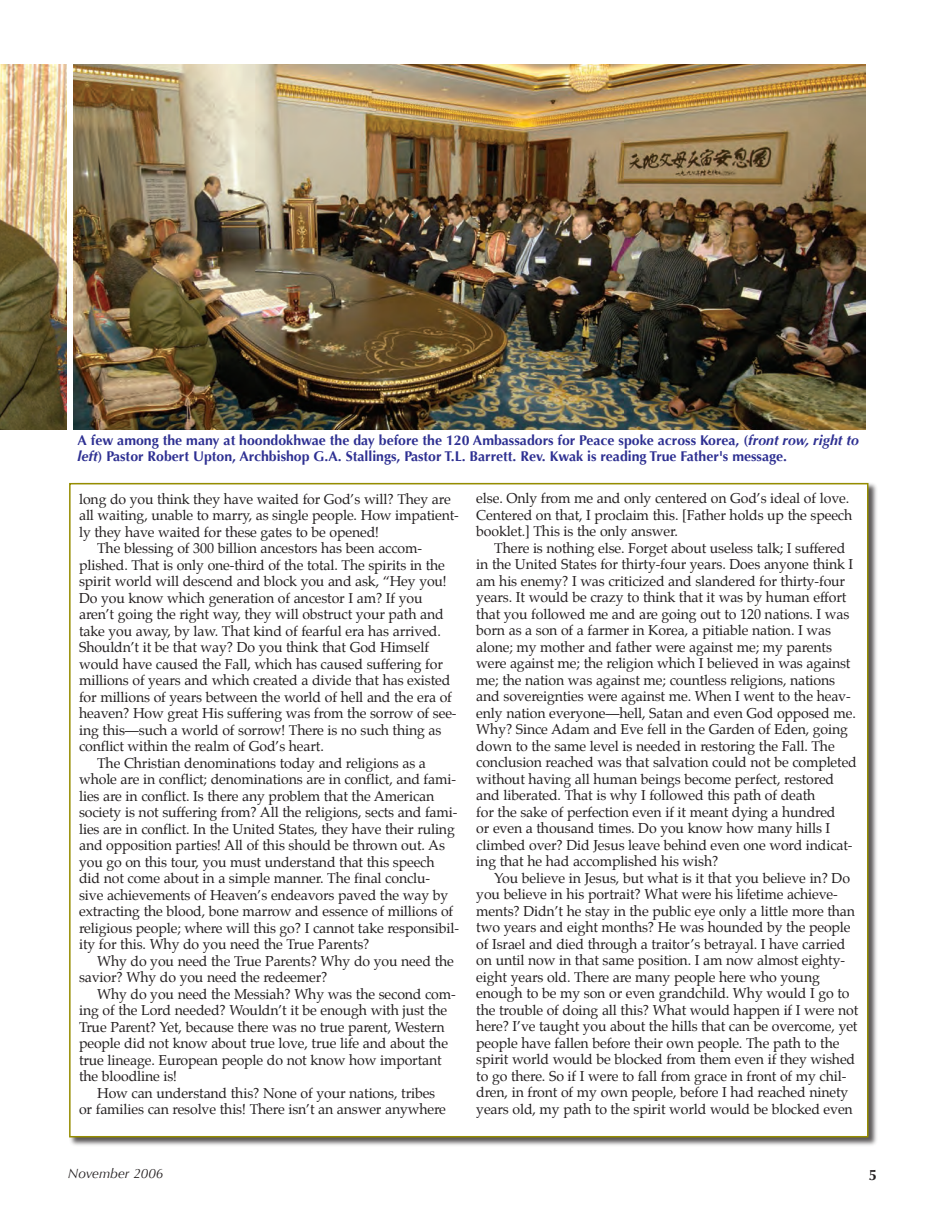
<style>
.page{position:relative;width:944px;height:1212px;background:#fff}
.page>*{position:absolute;margin:0;border:0;box-sizing:border-box;transform-origin:0 0}
.Text{font:14.1px/16.5px "Palatino";letter-spacing:-.01em;color:#231f20}
.t1{font:700 14.1px/16.5px "Optima";color:#2e3092}
.t2{font:italic 13.5px "Optima";color:#231f20}
.s1{font-style:italic}
</style>
<div class="page">
<div style="left:68px;top:482px;width:810px;height:665px;background:#231f20;opacity:.75"></div>
<div style="left:70px;top:484px;width:798px;height:653px;background:#fff"></div>
<img style="left:73px;top:64px;width:793px;height:366px">
<img style="left:0;top:64px;width:66px;height:366px">
<p class="t1" style="left:78px;top:432px;width:783px">A few among the many at hoondokhwae the day before the 120 Ambassadors for Peace spoke across Korea, (<span class="s1">front row, right to left</span>) Pastor Robert Upton, Archbishop G.A. Stallings, Pastor T.L. Barrett. Rev. Kwak is reading True Father's message.</p>
<p class="Text" style="left:79px;top:492px;width:381px">long do you think they have waited for God’s will? They are all waiting, unable to marry, as single people. How impatient&shy;ly they have waited for these gates to be opened!</p>
<p class="Text" style="left:79px;top:541px;width:379px;text-indent:18px">The blessing of 300 billion ancestors has been accom&shy;plished. That is only one-third of the total. The spirits in the spirit world will descend and block you and ask, “Hey you!<br>Do you know which generation of ancestor I am? If you aren’t going the right way, they will obstruct your path and take you away, by law. That kind of fearful era has arrived.<br>Shouldn’t it be that way? Do you think that God Himself would have caused the Fall, which has caused suffering for millions of years and which created a divide that has existed for millions of years between the world of hell and the era of heaven? How great His suffering was from the sorrow of see&shy;ing this—such a world of sorrow! There is no such thing as conflict within the realm of God’s heart.</p>
<p class="Text" style="left:79px;top:756px;width:381px;text-indent:18px">The Christian denominations today and religions as a whole are in conflict; denominations are in conflict, and fami&shy;lies are in conflict. Is there any problem that the American society is not suffering from? All the religions, sects and fami&shy;lies are in conflict. In the United States, they have their ruling and opposition parties! All of this should be thrown out. As you go on this tour, you must understand that this speech did not come about in a simple manner. The final conclu-<br>sive achievements of Heaven’s endeavors paved the way by extracting the blood, bone marrow and essence of millions of religious people; where will this go? I cannot take responsibil&shy;ity for this. Why do you need the True Parents?</p>
<p class="Text" style="left:79px;top:954px;width:376px;text-indent:18px">Why do you need the True Parents? Why do you need the savior? Why do you need the redeemer?</p>
<p class="Text" style="left:79px;top:986px;width:378px;text-indent:18px">Why do you need the Messiah? Why was the second com&shy;ing of the Lord needed? Wouldn’t it be enough with just the True Parent? Yet, because there was no true parent, Western people did not know about true love, true life and about the true lineage. European people do not know how important the bloodline is!</p>
<p class="Text" style="left:79px;top:1085px;width:368px;text-align:center">How can understand this? None of your nations, tribes<br>or families can resolve this! There isn’t an answer anywhere</p>
<p class="Text" style="left:476px;top:491px;width:377px">else. Only from me and only centered on God’s ideal of love.<br>Centered on that, I proclaim this. [Father holds up the speech booklet.] This is the only answer.</p>
<p class="Text" style="left:476px;top:541px;width:382px;text-indent:18px">There is nothing else. Forget about useless talk; I suffered in the United States for thirty-four years. Does anyone think I am his enemy? I was criticized and slandered for thirty-four years. It would be crazy to think that it was by human effort that you followed me and are going out to 120 nations. I was born as a son of a farmer in Korea, a pitiable nation. I was alone; my mother and father were against me; my parents were against me; the religion which I believed in was against me; the nation was against me; countless religions, nations and sovereignties were against me. When I went to the heav&shy;enly nation everyone—hell, Satan and even God opposed me.<br>Why? Since Adam and Eve fell in the Garden of Eden, going down to the same level is needed in restoring the Fall. The conclusion reached was that salvation could not be completed without having all human beings become perfect, restored and liberated. That is why I followed this path of death<br>for the sake of perfection even if it meant dying a hundred<br>or even a thousand times. Do you know how many hills I climbed over? Did Jesus leave behind even one word indicat&shy;ing that he had accomplished his wish?</p>
<p class="Text" style="left:476px;top:871px;width:383px;text-indent:18px">You believe in Jesus, but what is it that you believe in? Do you believe in his portrait? What were his lifetime achieve&shy;ments? Didn’t he stay in the public eye only a little more than two years and eight months? He was hounded by the people of Israel and died through a traitor’s betrayal. I have carried on until now in that same position. I am now almost eighty&shy;eight years old. There are many people here who young enough to be my son or even grandchild. Why would I go to the trouble of doing all this? What would happen if I were not here? I’ve taught you about the hills that can be overcome, yet people have fallen before their own people. The path to the spirit world would be blocked from them even if they wished to go there. So if I were to fall from grace in front of my chil&shy;dren, in front of my own people, before I had reached ninety years old, my path to the spirit world would be blocked even</p>
<p class="t2" style="left:68px;top:1166px;width:97px">November 2006</p>
</div>
